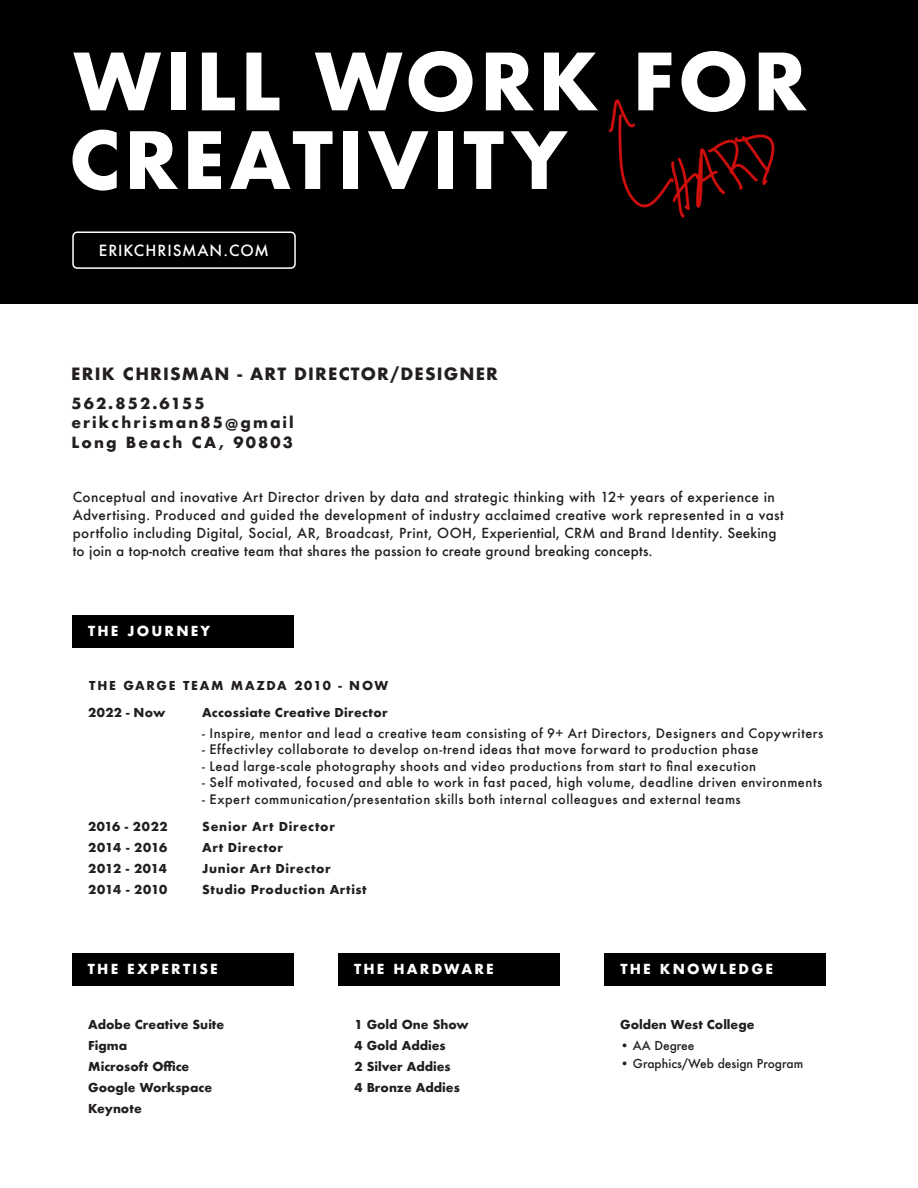
<style>
.page{position:relative;width:918px;height:1188px;background:#fff}
.page>*{position:absolute;margin:0;border:0;box-sizing:border-box;transform-origin:0 0}
.t1{font:700 76.5px/78.6px "Futura";letter-spacing:.05em;color:#fff}
.t2{font:700 16.5px "Futura";letter-spacing:.07em;color:#231f20}
.t3{font:700 15px "Futura";letter-spacing:.14em;color:#231f20}
.t4{font:500 15px "Futura";letter-spacing:.06em;color:#fff}
.t5{font:500 13.5px/18px "Futura";letter-spacing:.03em;color:#231f20}
.t6{font:500 13.5px "Futura";letter-spacing:.01em;color:#231f20}
.t7{font:700 13.5px "Futura";letter-spacing:.16em;color:#fff}
.t8{font:500 12.75px "Futura";letter-spacing:.04em;color:#231f20}
.t9{font:700 12px "Futura";letter-spacing:.015em;color:#231f20}
.t10{font:700 12px "Futura";letter-spacing:.05em;color:#231f20}
.t11{font:500 12px "Futura";color:#231f20}
.t12{font:700 12px "Futura";letter-spacing:.14em;color:#231f20}
.t13{font:700 12px "Futura";letter-spacing:-.01em;color:#231f20}
.t14{font:700 12px "Futura";letter-spacing:.065em;color:#231f20}
.t15{font:700 12px "Futura";letter-spacing:.045em;color:#231f20}
.t16{font:700 12px "Futura";letter-spacing:-.005em;color:#231f20}
</style>
<div class="page">
<div style="left:0;top:0;width:918px;height:304px;background:#000"></div>
<div style="left:72px;top:615px;width:221px;height:33px;background:#000"></div>
<div style="left:72px;top:953px;width:221px;height:33px;background:#000"></div>
<div style="left:338px;top:953px;width:221px;height:33px;background:#000"></div>
<div style="left:605px;top:953px;width:221px;height:33px;background:#000"></div>
<div style="left:72px;top:232px;width:224px;height:37px;border:2px solid #fff;border-radius:4px"></div>
<img style="left:608px;top:99px;width:167px;height:119px">
<p class="t1" style="left:69px;top:42px;width:739px">WILL WORK FOR<br>CREATIVITY</p>
<p class="t4" style="left:99px;top:240px;width:172px">ERIKCHRISMAN.COM</p>
<p class="t2" style="left:71px;top:362px;width:428px">ERIK CHRISMAN - ART DIRECTOR/DESIGNER</p>
<p class="t3" style="left:71px;top:392px;width:135px">562.852.6155</p>
<p class="t3" style="left:71px;top:412px;width:224px">erikchrisman85@gmail</p>
<p class="t3" style="left:71px;top:431px;width:223px">Long Beach CA, 90803</p>
<p class="t5" style="left:73px;top:488px;width:713px">Conceptual and inovative Art Director driven by data and strategic thinking with 12+ years of experience in<br>Advertising. Produced and guided the development of industry acclaimed creative work represented in a vast portfolio including Digital, Social, AR, Broadcast, Print, OOH, Experiential, CRM and Brand Identity. Seeking</p>
<p class="t6" style="left:73px;top:542px;width:582px">to join a top-notch creative team that shares the passion to create ground breaking concepts.</p>
<p class="t7" style="left:88px;top:621px;width:124px">THE JOURNEY</p>
<p class="t12" style="left:89px;top:677px;width:301px">THE GARGE TEAM MAZDA 2010 - NOW</p>
<p class="t9" style="left:88px;top:704px;width:79px">2022 - Now</p>
<p class="t9" style="left:202px;top:704px;width:187px">Accossiate Creative Director</p>
<p class="t8" style="left:202px;top:724px;width:623px">- Inspire, mentor and lead a creative team consisting of 9+ Art Directors, Designers and Copywriters</p>
<p class="t8" style="left:202px;top:741px;width:558px">- Effectivley collaborate to develop on-trend ideas that move forward to production phase</p>
<p class="t8" style="left:202px;top:757px;width:556px">- Lead large-scale photography shoots and video productions from start to final execution</p>
<p class="t8" style="left:202px;top:774px;width:622px">- Self motivated, focused and able to work in fast paced, high volume, deadline driven environments</p>
<p class="t8" style="left:202px;top:790px;width:540px">- Expert communication/presentation skills both internal colleagues and external teams</p>
<p class="t15" style="left:88px;top:818px;width:81px">2016 - 2022</p>
<p class="t14" style="left:202px;top:818px;width:134px">Senior Art Director</p>
<p class="t13" style="left:88px;top:839px;width:81px">2014 - 2016</p>
<p class="t10" style="left:202px;top:839px;width:82px">Art Director</p>
<p class="t13" style="left:88px;top:860px;width:80px">2012 - 2014</p>
<p class="t10" style="left:202px;top:860px;width:130px">Junior Art Director</p>
<p class="t16" style="left:88px;top:881px;width:81px">2014 - 2010</p>
<p class="t10" style="left:202px;top:881px;width:166px">Studio Production Artist</p>
<p class="t7" style="left:88px;top:960px;width:132px">THE EXPERTISE</p>
<p class="t7" style="left:354px;top:960px;width:141px">THE HARDWARE</p>
<p class="t7" style="left:620px;top:960px;width:154px">THE KNOWLEDGE</p>
<p class="t9" style="left:88px;top:1016px;width:138px">Adobe Creative Suite</p>
<p class="t9" style="left:88px;top:1037px;width:40px">Figma</p>
<p class="t9" style="left:88px;top:1058px;width:103px">Microsoft Office</p>
<p class="t9" style="left:88px;top:1079px;width:125px">Google Workspace</p>
<p class="t9" style="left:88px;top:1100px;width:55px">Keynote</p>
<p class="t9" style="left:354px;top:1016px;width:116px">1 Gold One Show</p>
<p class="t9" style="left:354px;top:1037px;width:93px">4 Gold Addies</p>
<p class="t9" style="left:354px;top:1058px;width:98px">2 Silver Addies</p>
<p class="t9" style="left:354px;top:1079px;width:107px">4 Bronze Addies</p>
<p class="t9" style="left:620px;top:1016px;width:136px">Golden West College</p>
<p class="t11" style="left:620px;top:1037px;width:76px">• AA Degree</p>
<p class="t11" style="left:620px;top:1055px;width:185px">• Graphics/Web design Program</p>
</div>
